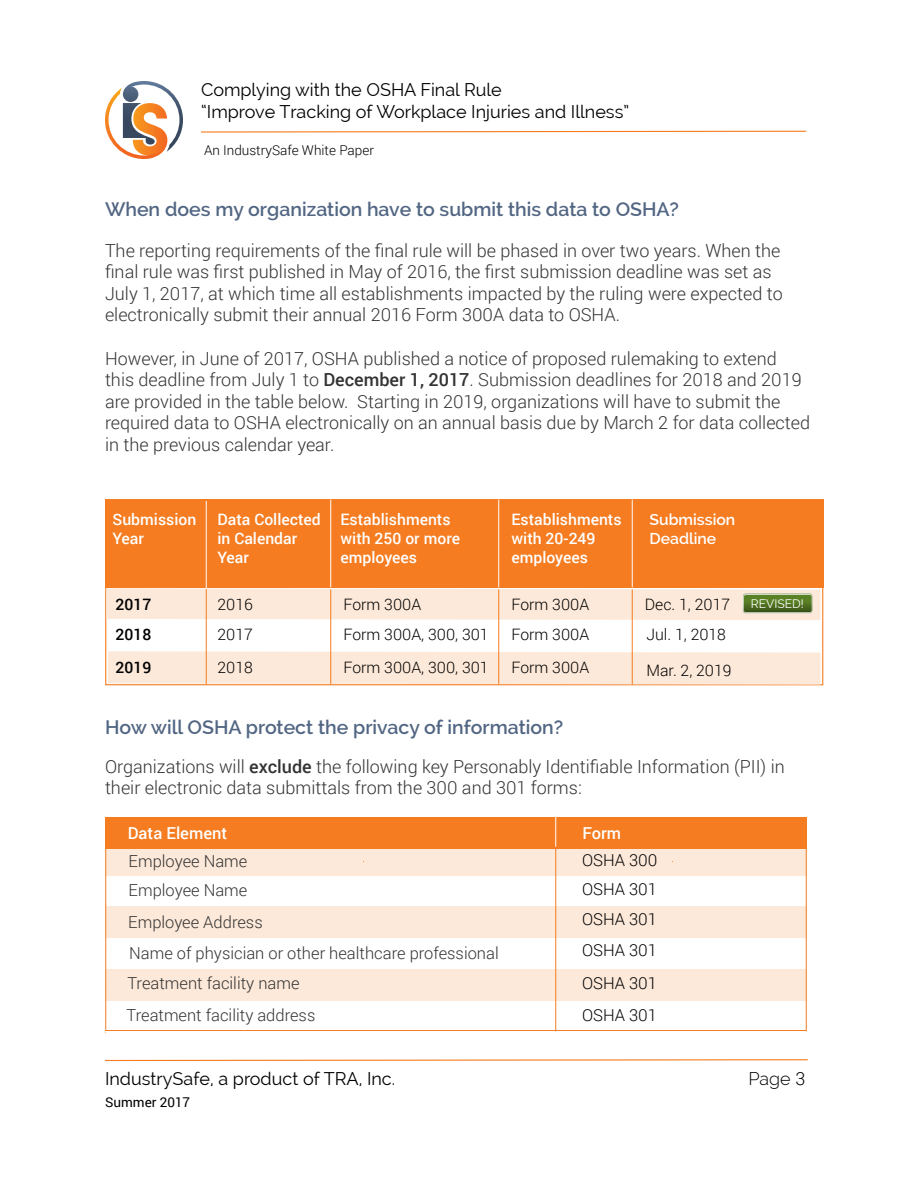
<style>
.page{position:relative;width:918px;height:1188px;background:#fff}
.page>*{position:absolute;margin:0;border:0;box-sizing:border-box;transform-origin:0 0}
.t1{font:600 19.5px "Raleway";color:#526683}
.t2{font:300 18px/21.6px "Roboto";color:#333}
.t3{font:18px/21.6px "Raleway";color:#000}
.t4{font:300 18px "Raleway";color:#000}
.t5{font:300 16.5px/31.5px "Roboto";color:#333}
.t6{font:300 16.5px/31.5px "Roboto";color:#000}
.t7{font:500 16.5px "Roboto";color:#fff}
.t8{font:500 15.75px/18.9px "Roboto";color:#fff}
.t9{font:300 15.75px/30px "Roboto";color:#000}
.t10{font:600 15.75px/18.9px "Raleway";color:#fff}
.t11{font:500 15.75px/30px "Roboto";color:#000}
.t12{font:300 13.5px "Roboto";color:#000}
.t13{font:13.5px "Roboto";color:#000}
.t14{font:12.15px "Raleway";color:#fff}
.s1{font-weight:500}
.s2{font-family:"Roboto"}
</style>
<div class="page">
<div style="left:105px;top:849px;width:702px;height:27px;background:#fde9d9"></div>
<div style="left:105px;top:969px;width:702px;height:31px;background:#fde9d9"></div>
<div style="left:105px;top:906px;width:702px;height:32px;background:#fde9d9"></div>
<div style="left:105px;top:818px;width:702px;height:31px;background:#f57c20"></div>
<svg style="left:105px;top:81px;width:78px;height:78px"></svg>
<svg style="left:201px;top:130px;width:606px;height:3px"></svg>
<svg style="left:105px;top:1059px;width:703px;height:3px"></svg>
<div style="left:105px;top:500px;width:719px;height:88px;background:#f57c20"></div>
<div style="left:105px;top:586px;width:718px;height:99px;border:1px solid #f57c20"></div>
<svg style="left:108px;top:651px;width:713px;height:34px;background:#fce7d6"></svg>
<hr style="left:206px;top:589px;width:1px;height:96px;background:#f57c20">
<hr style="left:206px;top:501px;width:1px;height:88px;background:#fff">
<hr style="left:330px;top:500px;width:1px;height:87px;background:#fff">
<hr style="left:330px;top:590px;width:1px;height:95px;background:#f57c20">
<hr style="left:498px;top:500px;width:1px;height:87px;background:#fff">
<hr style="left:498px;top:590px;width:1px;height:95px;background:#f57c20">
<hr style="left:632px;top:500px;width:1px;height:87px;background:#fff">
<hr style="left:632px;top:590px;width:1px;height:95px;background:#f57c20">
<hr style="left:105px;top:1030px;width:701px;height:1px;background:#f57c20">
<hr style="left:555px;top:816px;width:1px;height:31px;background:#fff">
<hr style="left:555px;top:849px;width:1px;height:182px;background:#f57c20">
<hr style="left:806px;top:849px;width:1px;height:182px;background:#f57c20">
<hr style="left:105px;top:848px;width:1px;height:182px;background:#f57c20">
<svg style="left:106px;top:588px;width:715px;height:32px;background:#f3e2cf"></svg>
<p class="t3" style="left:201px;top:79px;width:430px">Complying with the OSHA Final Rule<br>“Improve Tracking of Workplace Injuries and Illness”</p>
<p class="t12" style="left:204px;top:140px;width:171px">An IndustrySafe White Paper</p>
<p class="t1" style="left:105px;top:198px;width:576px">When does my organization have to submit this data to OSHA?</p>
<p class="t2" style="left:105px;top:239px;width:679px">The reporting requirements of the final rule will be phased in over two years. When the final rule was first published in May of 2016, the first submission deadline was set as July 1, 2017, at which time all establishments impacted by the ruling were expected to electronically submit their annual 2016 Form 300A data to OSHA.</p>
<p class="t2" style="left:105px;top:347px;width:707px">However, in June of 2017, OSHA published a notice of proposed rulemaking to extend this deadline from July 1 to <span class="s1">December 1, 2017</span>. Submission deadlines for 2018 and 2019 are provided in the table below. Starting in 2019, organizations will have to submit the required data to OSHA electronically on an annual basis due by March 2 for data collected in the previous calendar year.</p>
<p class="t8" style="left:112px;top:509px;width:85px">Submission<br>Year</p>
<p class="t8" style="left:340px;top:509px;width:121px">Establishments with 250 or more employees</p>
<p class="t8" style="left:217px;top:509px;width:105px">Data Collected in Calendar<br>Year</p>
<p class="t8" style="left:511px;top:509px;width:112px">Establishments with 20-249 employees</p>
<p class="t10" style="left:649px;top:510px;width:87px">Submission<br>Deadline</p>
<p class="t11" style="left:116px;top:589px;width:37px">2017<br>2018</p>
<p class="t11" style="left:116px;top:652px;width:37px">2019</p>
<p class="t9" style="left:217px;top:589px;width:37px">2016<br>2017</p>
<p class="t9" style="left:217px;top:652px;width:37px">2018</p>
<p class="t9" style="left:343px;top:589px;width:147px">Form 300A<br>Form 300A, 300, 301</p>
<p class="t9" style="left:343px;top:652px;width:147px">Form 300A, 300, 301</p>
<p class="t9" style="left:512px;top:589px;width:79px">Form 300A<br>Form 300A</p>
<p class="t9" style="left:512px;top:652px;width:79px">Form 300A</p>
<p class="t9" style="left:645px;top:589px;width:87px">Dec. 1, 2017<br>Jul. 1, 2018</p>
<p class="t9" style="left:646px;top:655px;width:87px">Mar. 2, 2019</p>
<p class="t14" style="left:751px;top:596px;width:54px">REVISED!</p>
<p class="t1" style="left:105px;top:715px;width:460px">How will OSHA protect the privacy of information?</p>
<p class="t2" style="left:105px;top:755px;width:681px">Organizations will <span class="s1">exclude</span> the following key Personably Identifiable Information (PII) in their electronic data submittals from the 300 and 301 forms:</p>
<p class="t7" style="left:128px;top:822px;width:101px">Data Element</p>
<p class="t7" style="left:583px;top:822px;width:40px">Form</p>
<p class="t5" style="left:129px;top:845px;width:120px">Employee Name</p>
<p class="t5" style="left:128px;top:874px;width:372px">Employee Name<br>Employee Address<br>Name of physician or other healthcare professional</p>
<p class="t5" style="left:127px;top:967px;width:190px">Treatment facility name<br>Treatment facility address</p>
<p class="t3" style="left:105px;top:1067px;width:292px">IndustrySafe, a product of TRA, Inc.</p>
<p class="t13" style="left:105px;top:1093px;width:87px">Summer 2017</p>
<p class="t6" style="left:582px;top:846px;width:77px;line-height:28.5px">OSHA 300<br>OSHA 301</p>
<p class="t6" style="left:582px;top:903px;width:77px">OSHA 301<br>OSHA 301</p>
<p class="t6" style="left:582px;top:967px;width:77px">OSHA 301<br>OSHA 301</p>
<p class="t4" style="left:748px;top:1068px;width:58px">Page <span class="s2">3</span></p>
</div>
